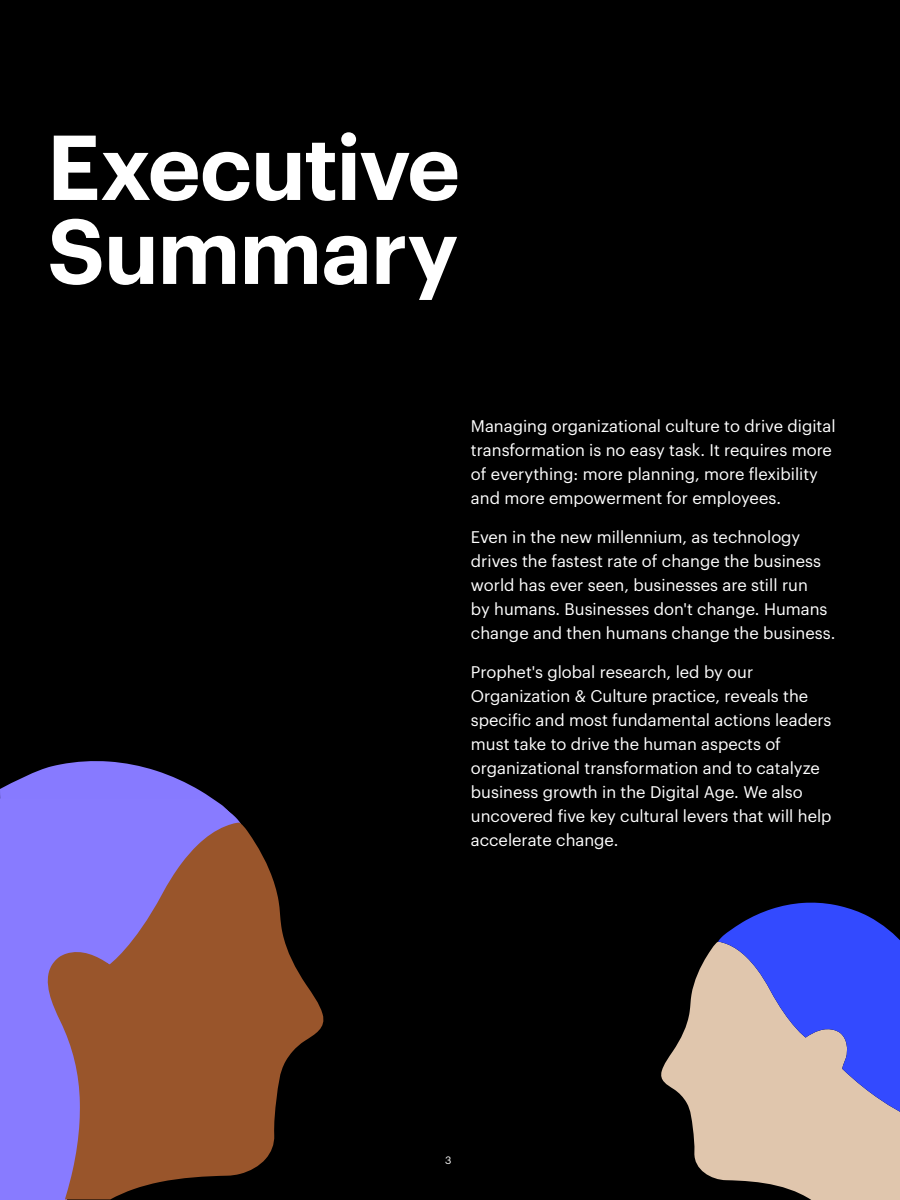
<style>
.page{position:relative;width:900px;height:1200px;background:#000}
.page>*{position:absolute;margin:0;border:0;box-sizing:border-box;transform-origin:0 0}
.t1{font:600 90px/84px "Graphik";letter-spacing:-.015em;color:#fff}
.t2{font:16.5px/24px "Graphik";color:#fff}
.t3{font:10.5px "Graphik";color:#fff}
</style>
<div class="page">
<svg style="left:0;top:760px;width:238px;height:38px;background:#524a9c"></svg>
<div style="left:0;top:798px;width:241px;height:402px;background:#887bff"></div>
<svg style="left:659px;top:942px;width:241px;height:258px;background:#998776"></svg>
<svg style="left:718px;top:902px;width:182px;height:213px;background:#7778cd"></svg>
<svg style="left:42px;top:823px;width:285px;height:376px;background:#784d50"></svg>
<h1 class="t1" style="left:47px;top:132px;width:415px">Executive<br>Summary</h1>
<p class="t2" style="left:471px;top:415px;width:366px">Managing organizational culture to drive digital transformation is no easy task. It requires more of everything: more planning, more flexibility and more empowerment for employees.</p>
<p class="t2" style="left:471px;top:526px;width:366px">Even in the new millennium, as technology drives the fastest rate of change the business world has ever seen, businesses are still run<br>by humans. Businesses don't change. Humans change and then humans change the business.</p>
<p class="t2" style="left:471px;top:661px;width:362px">Prophet's global research, led by our Organization &amp; Culture practice, reveals the specific and most fundamental actions leaders must take to drive the human aspects of organizational transformation and to catalyze business growth in the Digital Age. We also uncovered five key cultural levers that will help accelerate change.</p>
<p class="t3" style="left:445px;top:1156px;width:8px">3</p>
</div>
